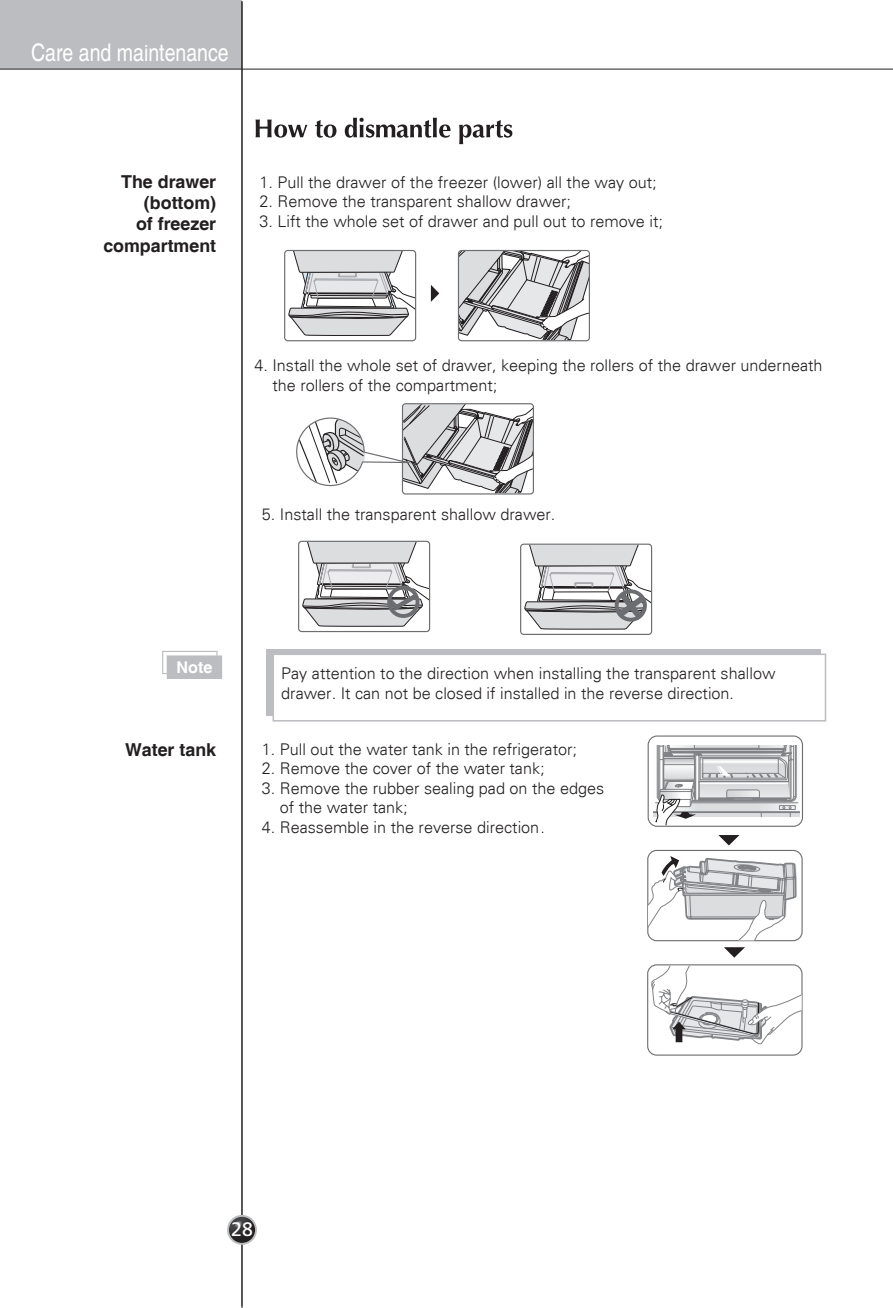
<style>
.page{position:relative;width:893px;height:1308px;background:#fff}
.page>*{position:absolute;margin:0;border:0;box-sizing:border-box;transform-origin:0 0}
.t1{font:500 24.3px "Helvetica";color:#fff;scale:.8 1}
.t2{font:19.35px "Frutiger";color:#fff}
.t3{font:700 17.78px/21.4px "Helvetica";color:#231f20;text-align:right}
.t4{font:300 16.2px/19.3px "Univers";color:#231f20}
.t5{font:700 16.2px "Helvetica";color:#fff}
</style>
<div class="page">
<div style="left:0;top:0;width:242px;height:69px;background:#bcbdc0"></div>
<hr style="left:0;top:69px;width:893px;height:1px;background:#231f20">
<hr style="left:241px;top:1px;width:1px;height:1305px;background:#231f20">
<hr style="left:242px;top:2px;width:1px;height:1305px;background:#231f20">
<svg style="left:227px;top:1214px;width:30px;height:30px"></svg>
<img style="left:229px;top:1216px;width:26px;height:26px;border-radius:13px">
<div style="left:162px;top:651px;width:56px;height:23px;border:1px solid #bcbdc0"></div>
<div style="left:167px;top:656px;width:55px;height:22px;background:#bcbdc0"></div>
<div style="left:167px;top:655px;width:55px;height:23px;border:1px solid #bcbdc0"></div>
<div style="left:266px;top:649px;width:554px;height:67px;background:#bcbdc0"></div>
<div style="left:273px;top:654px;width:552px;height:67px;background:#fff"></div>
<div style="left:272px;top:653px;width:554px;height:68px;border:2px solid #bcbdc0"></div>
<svg style="left:256px;top:119px;width:51px;height:19px"></svg>
<svg style="left:315px;top:120px;width:21px;height:18px"></svg>
<svg style="left:345px;top:118px;width:105px;height:20px"></svg>
<svg style="left:459px;top:120px;width:53px;height:24px"></svg>
<div style="left:402px;top:403px;width:132px;height:91px;border:1px solid #6c6d70;border-radius:3px"></div>
<svg style="left:296px;top:404px;width:237px;height:89px"></svg>
<div style="left:298px;top:541px;width:132px;height:91px;border:1px solid #6c6d70;border-radius:3px"></div>
<svg style="left:302px;top:542px;width:127px;height:84px"></svg>
<div style="left:520px;top:543px;width:132px;height:92px;border:1px solid #6c6d70;border-radius:3px"></div>
<svg style="left:524px;top:544px;width:127px;height:86px"></svg>
<div style="left:648px;top:735px;width:155px;height:92px;border:1px solid #6c6d70;border-radius:9px"></div>
<div style="left:647px;top:850px;width:156px;height:91px;border:1px solid #6c6d70;border-radius:9px"></div>
<div style="left:647px;top:964px;width:155px;height:91px;border:1px solid #6c6d70;border-radius:9px"></div>
<svg style="left:651px;top:965px;width:151px;height:86px"></svg>
<svg style="left:648px;top:745px;width:152px;height:195px"></svg>
<svg style="left:724px;top:947px;width:21px;height:10px"></svg>
<svg style="left:431px;top:285px;width:8px;height:17px"></svg>
<svg style="left:288px;top:252px;width:126px;height:84px"></svg>
<div style="left:284px;top:250px;width:132px;height:91px;border:1px solid #6c6d70;border-radius:3px"></div>
<svg style="left:460px;top:252px;width:128px;height:87px"></svg>
<div style="left:458px;top:250px;width:132px;height:91px;border:1px solid #6c6d70;border-radius:3px"></div>
<h1 class="t1" style="left:31px;top:38px;width:249px">Care and maintenance</h1>
<p class="t3" style="left:103px;top:171px;width:114px">The drawer (bottom)<br>of freezer compartment</p>
<p class="t4" style="left:260px;top:172px;width:398px">1. Pull the drawer of the freezer (lower) all the way out;</p>
<p class="t4" style="left:260px;top:192px;width:313px">2. Remove the transparent shallow drawer;</p>
<p class="t4" style="left:260px;top:211px;width:405px">3. Lift the whole set of drawer and pull out to remove it;</p>
<p class="t4" style="left:272px;top:356px;width:552px;text-indent:-18px">4. Install the whole set of drawer, keeping the rollers of the drawer underneath the rollers of the compartment;</p>
<p class="t4" style="left:262px;top:505px;width:295px">5. Install the transparent shallow drawer.</p>
<p class="t5" style="left:176px;top:657px;width:37px">Note</p>
<p class="t4" style="left:281px;top:663px;width:496px">Pay attention to the direction when installing the transparent shallow drawer. It can not be closed if installed in the reverse direction.</p>
<p class="t3" style="left:125px;top:740px;width:93px">Water tank</p>
<p class="t4" style="left:262px;top:739px;width:317px">1. Pull out the water tank in the refrigerator;</p>
<p class="t4" style="left:262px;top:759px;width:284px">2. Remove the cover of the water tank;</p>
<p class="t4" style="left:280px;top:778px;width:326px;text-indent:-18px">3. Remove the rubber sealing pad on the edges of the water tank;</p>
<p class="t4" style="left:262px;top:817px;width:279px">4. Reassemble in the reverse direction</p>
<p class="t2" style="left:231px;top:1217px;width:23px">28</p>
</div>
